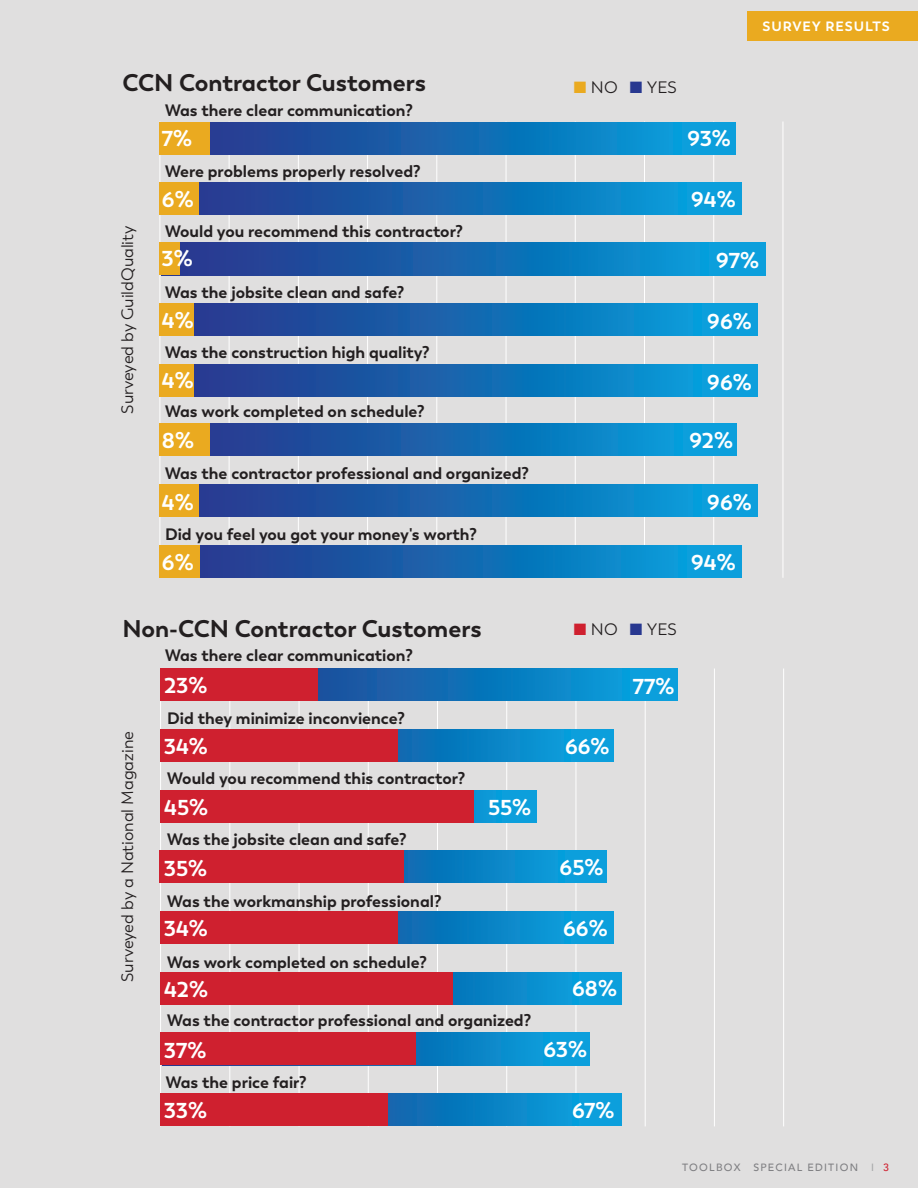
<style>
.page{position:relative;width:918px;height:1188px;background:#e0dfdf}
.page>*{position:absolute;margin:0;border:0;box-sizing:border-box;transform-origin:0 0}
.body_copy{font:700 24px "Trenda";color:#231f20}
.grey_subs{font:700 21.45px "Trenda";color:#fff}
.questions{font:700 16.5px "Trenda";color:#231f20}
.body_copy-2{font:16.5px "Trenda";color:#231f20}
.subs_red{font:700 13.5px "Trenda";letter-spacing:.07em;color:#fff}
.t1{font:500 10.5px "Avenir";letter-spacing:.12em;color:#808083}
.s1{color:#eaaa20}
.s2{color:#283890}
.s3{color:#cf202f}
.s4{color:#a7a8a9}
</style>
<div class="page">
<hr style="left:160px;top:122px;width:1px;height:456px;background:#fff">
<hr style="left:436px;top:122px;width:1px;height:456px;background:#fff">
<hr style="left:506px;top:122px;width:1px;height:456px;background:#fff">
<hr style="left:783px;top:122px;width:1px;height:456px;background:#fff">
<hr style="left:229px;top:122px;width:1px;height:456px;background:#fff">
<hr style="left:298px;top:122px;width:1px;height:456px;background:#fff">
<hr style="left:713px;top:122px;width:1px;height:456px;background:#fff">
<hr style="left:367px;top:122px;width:1px;height:456px;background:#fff">
<hr style="left:644px;top:122px;width:1px;height:456px;background:#fff">
<hr style="left:575px;top:122px;width:1px;height:456px;background:#fff">
<div style="left:162px;top:122px;width:574px;height:32px;background:linear-gradient(to right,#282d84,#03a4de)"></div>
<div style="left:162px;top:183px;width:579px;height:32px;background:linear-gradient(to right,#2b2f83,#01a3df)"></div>
<div style="left:162px;top:243px;width:603px;height:32px;background:linear-gradient(to right,#292e86,#03a3de)"></div>
<div style="left:162px;top:304px;width:596px;height:32px;background:linear-gradient(to right,#282e85,#03a4de)"></div>
<div style="left:162px;top:364px;width:596px;height:32px;background:linear-gradient(to right,#282e85,#03a4de)"></div>
<div style="left:162px;top:423px;width:575px;height:33px;background:linear-gradient(to right,#282d84,#03a4df)"></div>
<div style="left:162px;top:484px;width:596px;height:32px;background:linear-gradient(to right,#2b2f83,#02a3df)"></div>
<div style="left:159px;top:122px;width:51px;height:32px;background:#eaaa20"></div>
<div style="left:159px;top:183px;width:39px;height:32px;background:#eaaa20"></div>
<div style="left:159px;top:243px;width:20px;height:32px;background:#eaaa20"></div>
<div style="left:159px;top:304px;width:35px;height:32px;background:#eaaa20"></div>
<div style="left:159px;top:364px;width:35px;height:32px;background:#eaaa20"></div>
<div style="left:159px;top:423px;width:51px;height:33px;background:#eaaa20"></div>
<div style="left:159px;top:484px;width:39px;height:32px;background:#eaaa20"></div>
<hr style="left:160px;top:669px;width:1px;height:457px;background:#fff">
<hr style="left:437px;top:669px;width:1px;height:457px;background:#fff">
<hr style="left:506px;top:669px;width:1px;height:457px;background:#fff">
<hr style="left:783px;top:669px;width:1px;height:457px;background:#fff">
<hr style="left:229px;top:669px;width:1px;height:457px;background:#fff">
<hr style="left:299px;top:669px;width:1px;height:457px;background:#fff">
<hr style="left:714px;top:669px;width:1px;height:457px;background:#fff">
<hr style="left:368px;top:669px;width:1px;height:457px;background:#fff">
<hr style="left:645px;top:669px;width:1px;height:457px;background:#fff">
<hr style="left:576px;top:669px;width:1px;height:457px;background:#fff">
<svg style="left:318px;top:669px;width:360px;height:32px;background:#0f79be"></svg>
<div style="left:160px;top:669px;width:158px;height:32px;background:#cf202f"></div>
<svg style="left:398px;top:729px;width:215px;height:33px;background:#0a87c9"></svg>
<div style="left:160px;top:729px;width:238px;height:33px;background:#cf202f"></div>
<div style="left:162px;top:790px;width:375px;height:32px;background:#0c9fdc"></div>
<div style="left:160px;top:790px;width:314px;height:32px;background:#cf202f"></div>
<svg style="left:404px;top:851px;width:202px;height:32px;background:#0989ca"></svg>
<div style="left:160px;top:851px;width:244px;height:32px;background:#cf202f"></div>
<svg style="left:398px;top:911px;width:215px;height:33px;background:#0a87c9"></svg>
<div style="left:160px;top:911px;width:238px;height:33px;background:#cf202f"></div>
<svg style="left:452px;top:972px;width:170px;height:32px;background:#0a8ece"></svg>
<div style="left:160px;top:972px;width:292px;height:32px;background:#cf202f"></div>
<svg style="left:416px;top:1033px;width:174px;height:32px;background:#098ccc"></svg>
<div style="left:160px;top:1033px;width:256px;height:32px;background:#cf202f"></div>
<svg style="left:388px;top:1094px;width:234px;height:32px;background:#0a85c7"></svg>
<div style="left:160px;top:1094px;width:228px;height:32px;background:#cf202f"></div>
<div style="left:162px;top:545px;width:579px;height:33px;background:linear-gradient(to right,#282d85,#03a4de)"></div>
<div style="left:159px;top:545px;width:41px;height:33px;background:#eaaa20"></div>
<div style="left:747px;top:12px;width:171px;height:29px;background:#eaaa20"></div>
<p class="body_copy" style="left:122px;top:67px;width:305px">CCN Contractor Customers</p>
<p class="questions" style="left:165px;top:100px;width:249px">Was there clear communication?</p>
<p class="body_copy-2" style="left:574px;top:77px;width:105px"><span class="s1">■</span> NO <span class="s2">■</span> YES</p>
<p class="grey_subs" style="left:162px;top:125px;width:32px">7%</p>
<p class="grey_subs" style="left:688px;top:125px;width:45px">93%</p>
<p class="questions" style="left:165px;top:161px;width:257px">Were problems properly resolved?</p>
<p class="grey_subs" style="left:162px;top:186px;width:33px">6%</p>
<p class="grey_subs" style="left:691px;top:186px;width:46px">94%</p>
<p class="subs_red" style="left:762px;top:18px;width:129px">SURVEY RESULTS</p>
<p class="body_copy-2" style="left:118px;top:414px;width:189px;rotate:-90deg">Surveyed by GuildQuality</p>
<p class="questions" style="left:165px;top:221px;width:300px">Would you recommend this contractor?</p>
<p class="grey_subs" style="left:162px;top:245px;width:32px">3%</p>
<p class="grey_subs" style="left:716px;top:247px;width:44px">97%</p>
<p class="questions" style="left:165px;top:282px;width:241px">Was the jobsite clean and safe?</p>
<p class="grey_subs" style="left:162px;top:307px;width:33px">4%</p>
<p class="grey_subs" style="left:707px;top:308px;width:46px">96%</p>
<p class="questions" style="left:165px;top:342px;width:266px">Was the construction high quality?</p>
<p class="grey_subs" style="left:162px;top:367px;width:33px">4%</p>
<p class="grey_subs" style="left:707px;top:369px;width:46px">96%</p>
<p class="questions" style="left:165px;top:401px;width:261px">Was work completed on schedule?</p>
<p class="grey_subs" style="left:162px;top:427px;width:34px">8%</p>
<p class="grey_subs" style="left:689px;top:427px;width:45px">92%</p>
<p class="questions" style="left:165px;top:463px;width:365px">Was the contractor professional and organized?</p>
<p class="grey_subs" style="left:162px;top:489px;width:33px">4%</p>
<p class="grey_subs" style="left:707px;top:489px;width:46px">96%</p>
<p class="questions" style="left:165px;top:524px;width:313px">Did you feel you got your money's worth?</p>
<p class="grey_subs" style="left:162px;top:549px;width:33px">6%</p>
<p class="grey_subs" style="left:691px;top:549px;width:46px">94%</p>
<p class="body_copy" style="left:122px;top:613px;width:361px">Non-CCN Contractor Customers</p>
<p class="body_copy-2" style="left:574px;top:619px;width:105px"><span class="s3">■</span> NO <span class="s2">■</span> YES</p>
<p class="questions" style="left:165px;top:645px;width:249px">Was there clear communication?</p>
<p class="grey_subs" style="left:164px;top:672px;width:44px">23%</p>
<p class="grey_subs" style="left:633px;top:673px;width:43px">77%</p>
<p class="body_copy-2" style="left:118px;top:982px;width:252px;rotate:-90deg">Surveyed by a National Magazine</p>
<p class="questions" style="left:167px;top:708px;width:239px">Did they minimize inconvience?</p>
<p class="grey_subs" style="left:164px;top:733px;width:45px">34%</p>
<p class="grey_subs" style="left:565px;top:733px;width:46px">66%</p>
<p class="questions" style="left:167px;top:768px;width:300px">Would you recommend this contractor?</p>
<p class="grey_subs" style="left:164px;top:794px;width:45px">45%</p>
<p class="grey_subs" style="left:488px;top:794px;width:45px">55%</p>
<p class="questions" style="left:167px;top:829px;width:241px">Was the jobsite clean and safe?</p>
<p class="grey_subs" style="left:164px;top:855px;width:44px">35%</p>
<p class="grey_subs" style="left:560px;top:855px;width:45px">65%</p>
<p class="questions" style="left:167px;top:891px;width:276px">Was the workmanship professional?</p>
<p class="grey_subs" style="left:164px;top:915px;width:45px">34%</p>
<p class="grey_subs" style="left:563px;top:915px;width:46px">66%</p>
<p class="questions" style="left:167px;top:952px;width:261px">Was work completed on schedule?</p>
<p class="grey_subs" style="left:164px;top:976px;width:45px">42%</p>
<p class="grey_subs" style="left:572px;top:976px;width:46px">68%</p>
<p class="questions" style="left:167px;top:1010px;width:365px">Was the contractor professional and organized?</p>
<p class="grey_subs" style="left:164px;top:1037px;width:44px">37%</p>
<p class="grey_subs" style="left:543px;top:1037px;width:45px">63%</p>
<p class="questions" style="left:166px;top:1072px;width:142px">Was the price fair?</p>
<p class="grey_subs" style="left:164px;top:1097px;width:44px">33%</p>
<p class="grey_subs" style="left:572px;top:1097px;width:44px">67%</p>
<p class="t1" style="left:682px;top:1158px;width:208px">TOOLBOX SPECIAL EDITION <span class="s4">I</span> <span class="s3">3</span></p>
</div>
